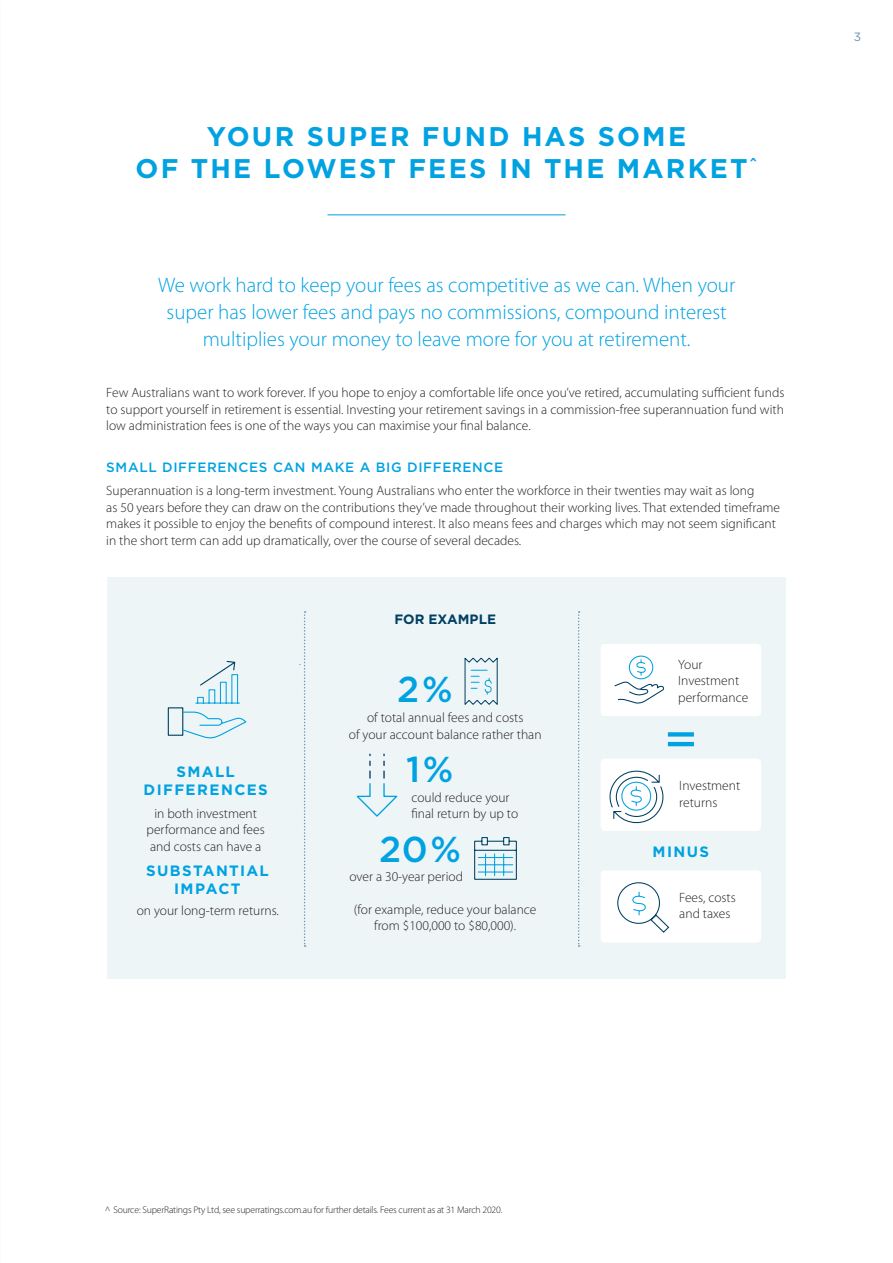
<style>
.page{position:relative;width:893px;height:1263px;background:#fff}
.page>*{position:absolute;margin:0;border:0;box-sizing:border-box;transform-origin:0 0}
.t1{font:500 36px "Gotham";color:#00a2e1}
.t2{font:700 27px/31.5px "Gotham";letter-spacing:.08em;color:#00a2e1;text-align:center}
.t3{font:300 21px/27px "Myriad Pro";color:#00a2e1;text-align:center}
.t4{font:700 15px/18px "Gotham";letter-spacing:.095em;color:#00a2e1;text-align:center}
.t5{font:300 13.5px/16.5px "Myriad Pro";color:#231f20}
.t6{font:500 13.5px "Gotham";letter-spacing:.05em;color:#00a2e1}
.t7{font:700 13.5px "Gotham";color:#003f61}
.t8{font:12px "Gotham";color:#6e94ab}
.t9{font:300 9.75px "Myriad Pro";letter-spacing:-.02em;color:#231f20}
</style>
<div class="page">
<hr style="left:327px;top:214px;width:239px;height:1px;background:#00a2e1">
<div style="left:107px;top:578px;width:679px;height:401px;background:#eef5f7"></div>
<svg style="left:304px;top:611px;width:2px;height:336px"></svg>
<svg style="left:578px;top:611px;width:2px;height:336px"></svg>
<div style="left:668px;top:732px;width:26px;height:5px;background:#00a2e1"></div>
<hr style="left:668px;top:742px;width:26px;height:4px;background:#00a2e1">
<div style="left:168px;top:707px;width:15px;height:29px;border:1px solid #003f61"></div>
<svg style="left:182px;top:711px;width:65px;height:28px"></svg>
<svg style="left:195px;top:660px;width:45px;height:44px"></svg>
<div style="left:601px;top:644px;width:160px;height:72px;background:#fff;border-radius:4px"></div>
<svg style="left:614px;top:655px;width:51px;height:49px"></svg>
<div style="left:601px;top:759px;width:160px;height:72px;background:#fff;border-radius:4px"></div>
<svg style="left:609px;top:770px;width:55px;height:54px"></svg>
<div style="left:601px;top:870px;width:160px;height:72px;background:#fff;border-radius:4px"></div>
<svg style="left:617px;top:882px;width:53px;height:51px"></svg>
<svg style="left:464px;top:657px;width:34px;height:48px"></svg>
<svg style="left:356px;top:771px;width:42px;height:46px"></svg>
<svg style="left:474px;top:837px;width:43px;height:43px"></svg>
<hr style="left:478px;top:857px;width:35px;height:1px;background:#00a2e1">
<hr style="left:478px;top:864px;width:35px;height:1px;background:#00a2e1">
<hr style="left:478px;top:871px;width:35px;height:1px;background:#00a2e1">
<h2 class="t2" style="left:136px;top:121px;width:623px">YOUR SUPER FUND HAS SOME<br>OF THE LOWEST FEES IN THE MARKET<sup>^</sup></h2>
<h3 class="t3" style="left:158px;top:271px;width:579px">We work hard to keep your fees as competitive as we can. When your super has lower fees and pays no commissions, compound interest multiplies your money to leave more for you at retirement.</h3>
<p class="t5" style="left:106px;top:384px;width:680px;text-align:justify">Few Australians want to work forever. If you hope to enjoy a comfortable life once you’ve retired, accumulating sufficient funds to support yourself in retirement is essential. Investing your retirement savings in a commission-free superannuation fund with low administration fees is one of the ways you can maximise your final balance.</p>
<p class="t6" style="left:106px;top:458px;width:398px">SMALL DIFFERENCES CAN MAKE A BIG DIFFERENCE</p>
<p class="t5" style="left:106px;top:482px;width:675px">Superannuation is a long-term investment. Young Australians who enter the workforce in their twenties may wait as long<br>as 50 years before they can draw on the contributions they’ve made throughout their working lives. That extended timeframe makes it possible to enjoy the benefits of compound interest. It also means fees and charges which may not seem significant in the short term can add up dramatically, over the course of several decades.</p>
<p class="t4" style="left:144px;top:763px;width:126px">SMALL<br>DIFFERENCES</p>
<p class="t5" style="left:147px;top:805px;width:120px;text-align:center">in both investment performance and fees and costs can have a</p>
<p class="t4" style="left:146px;top:861px;width:124px">SUBSTANTIAL<br>IMPACT</p>
<p class="t5" style="left:137px;top:902px;width:144px">on your long-term returns.</p>
<p class="t7" style="left:394px;top:610px;width:103px">FOR EXAMPLE</p>
<h1 class="t1" style="left:397px;top:666px;width:57px">2%</h1>
<p class="t5" style="left:349px;top:709px;width:194px;text-align:center">of total annual fees and costs<br>of your account balance rather than</p>
<h1 class="t1" style="left:406px;top:745px;width:49px">1%</h1>
<p class="t5" style="left:411px;top:789px;width:108px">could reduce your final return by up to</p>
<h1 class="t1" style="left:379px;top:826px;width:83px">20%</h1>
<p class="t5" style="left:349px;top:868px;width:115px">over a 30-year period</p>
<p class="t5" style="left:354px;top:901px;width:184px;text-align:center">(for example, reduce your balance from $100,000 to $80,000).</p>
<p class="t5" style="left:678px;top:656px;width:71px">Your<br>Investment performance</p>
<p class="t5" style="left:679px;top:777px;width:62px">Investment returns</p>
<p class="t4" style="left:653px;top:843px;width:58px">MINUS</p>
<p class="t5" style="left:679px;top:889px;width:58px">Fees, costs and taxes</p>
<p class="t8" style="left:854px;top:29px;width:9px">3</p>
<p class="t9" style="left:105px;top:1204px;width:399px">^ Source: SuperRatings Pty Ltd, see superratings.com.au for further details. Fees current as at 31 March 2020.</p>
</div>
